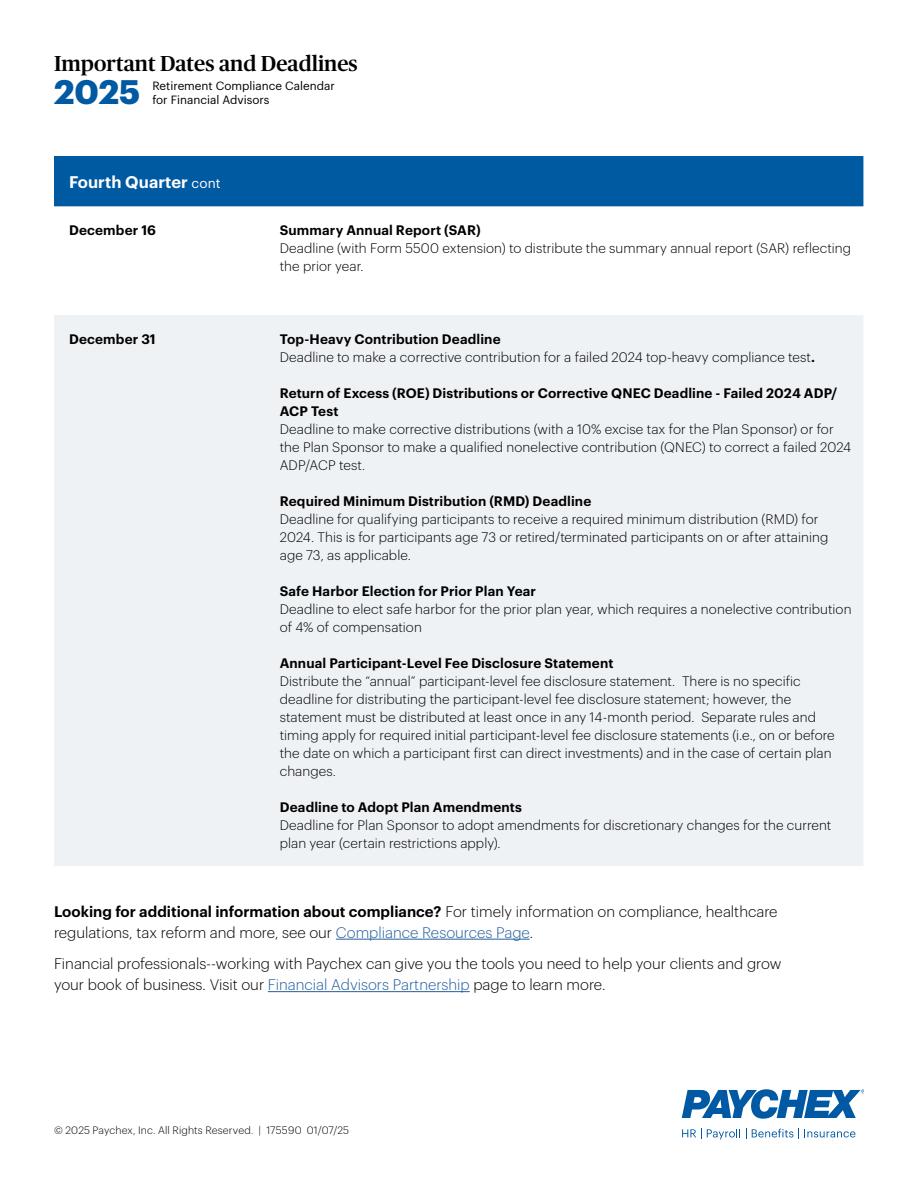
<style>
.page{position:relative;width:918px;height:1188px;background:#fff}
.page>*{position:absolute;margin:0;border:0;box-sizing:border-box;transform-origin:0 0}
.t1{font:700 33.3px "Graphik";color:#005aa2}
.t2{font:500 21.6px "Publico Headline";color:#000}
.t3{font:600 16.5px "Graphik";color:#fff}
.t4{font:300 15px/21px "Graphik";color:#000}
.t5{font:300 13.5px/18px "Graphik";letter-spacing:.005em;color:#000}
.t6{font:600 13.5px/18px "Graphik";letter-spacing:.01em;color:#000}
.t7{font:11.7px/14.1px "Graphik";color:#000}
.t8{font:300 10.5px "Graphik";letter-spacing:.015em;color:#000}
.s1{font-weight:400;font-size:13.5px}
.s2{font-weight:600}
.s3{color:#215e9e}
</style>
<div class="page">
<div style="left:54px;top:156px;width:809px;height:51px;background:#005aa2"></div>
<div style="left:54px;top:315px;width:809px;height:551px;background:#eff2f5"></div>
<hr style="left:336px;top:939px;width:194px;height:1px;background:#215e9e">
<hr style="left:268px;top:991px;width:202px;height:1px;background:#215e9e">
<svg style="left:682px;top:1129px;width:173px;height:10px"></svg>
<svg style="left:682px;top:1089px;width:182px;height:30px"></svg>
<h2 class="t2" style="left:54px;top:48px;width:305px">Important Dates and Deadlines</h2>
<h1 class="t1" style="left:54px;top:66px;width:88px">2025</h1>
<p class="t7" style="left:152px;top:77px;width:184px">Retirement Compliance Calendar for Financial Advisors</p>
<p class="t3" style="left:69px;top:169px;width:153px">Fourth Quarter <span class="s1">cont</span></p>
<p class="t6" style="left:69px;top:220px;width:89px">December 16</p>
<p class="t6" style="left:280px;top:220px;width:202px">Summary Annual Report (SAR)</p>
<p class="t5" style="left:280px;top:239px;width:573px">Deadline (with Form 5500 extension) to distribute the summary annual report (SAR) reflecting the prior year.</p>
<p class="t6" style="left:69px;top:329px;width:88px">December 31</p>
<p class="t5" style="left:280px;top:329px;width:537px"><span class="s2">Top-Heavy Contribution Deadline<br></span>Deadline to make a corrective contribution for a failed 2024 top-heavy compliance test<span class="s2">.</span></p>
<p class="t6" style="left:280px;top:383px;width:559px">Return of Excess (ROE) Distributions or Corrective QNEC Deadline - Failed 2024 ADP/<br>ACP Test</p>
<p class="t5" style="left:280px;top:419px;width:573px">Deadline to make corrective distributions (with a 10% excise tax for the Plan Sponsor) or for the Plan Sponsor to make a qualified nonelective contribution (QNEC) to correct a failed 2024<br>ADP/ACP test.</p>
<p class="t6" style="left:280px;top:491px;width:313px">Required Minimum Distribution (RMD) Deadline</p>
<p class="t5" style="left:280px;top:509px;width:550px">Deadline for qualifying participants to receive a required minimum distribution (RMD) for<br>2024. This is for participants age 73 or retired/terminated participants on or after attaining age 73, as applicable.</p>
<p class="t6" style="left:280px;top:581px;width:258px">Safe Harbor Election for Prior Plan Year</p>
<p class="t5" style="left:280px;top:599px;width:573px">Deadline to elect safe harbor for the prior plan year, which requires a nonelective contribution of 4% of compensation</p>
<p class="t6" style="left:280px;top:653px;width:335px">Annual Participant-Level Fee Disclosure Statement</p>
<p class="t5" style="left:280px;top:671px;width:557px">Distribute the “annual” participant-level fee disclosure statement. There is no specific deadline for distributing the participant-level fee disclosure statement; however, the statement must be distributed at least once in any 14-month period. Separate rules and timing apply for required initial participant-level fee disclosure statements (i.e., on or before the date on which a participant first can direct investments) and in the case of certain plan changes.</p>
<p class="t6" style="left:280px;top:797px;width:244px">Deadline to Adopt Plan Amendments</p>
<p class="t5" style="left:280px;top:815px;width:553px">Deadline for Plan Sponsor to adopt amendments for discretionary changes for the current plan year (certain restrictions apply).</p>
<p class="t4" style="left:54px;top:900px;width:725px"><span class="s2">Looking for additional information about compliance?</span> For timely information on compliance, healthcare regulations, tax reform and more, see our <span class="s3">Compliance Resources Page</span>.</p>
<p class="t4" style="left:54px;top:952px;width:729px">Financial professionals--working with Paychex can give you the tools you need to help your clients and grow your book of business. Visit our <span class="s3">Financial Advisors Partnership</span> page to learn more.</p>
<p class="t8" style="left:54px;top:1123px;width:297px">© 2025 Paychex, Inc. All Rights Reserved. | 175590 01/07/25</p>
</div>
